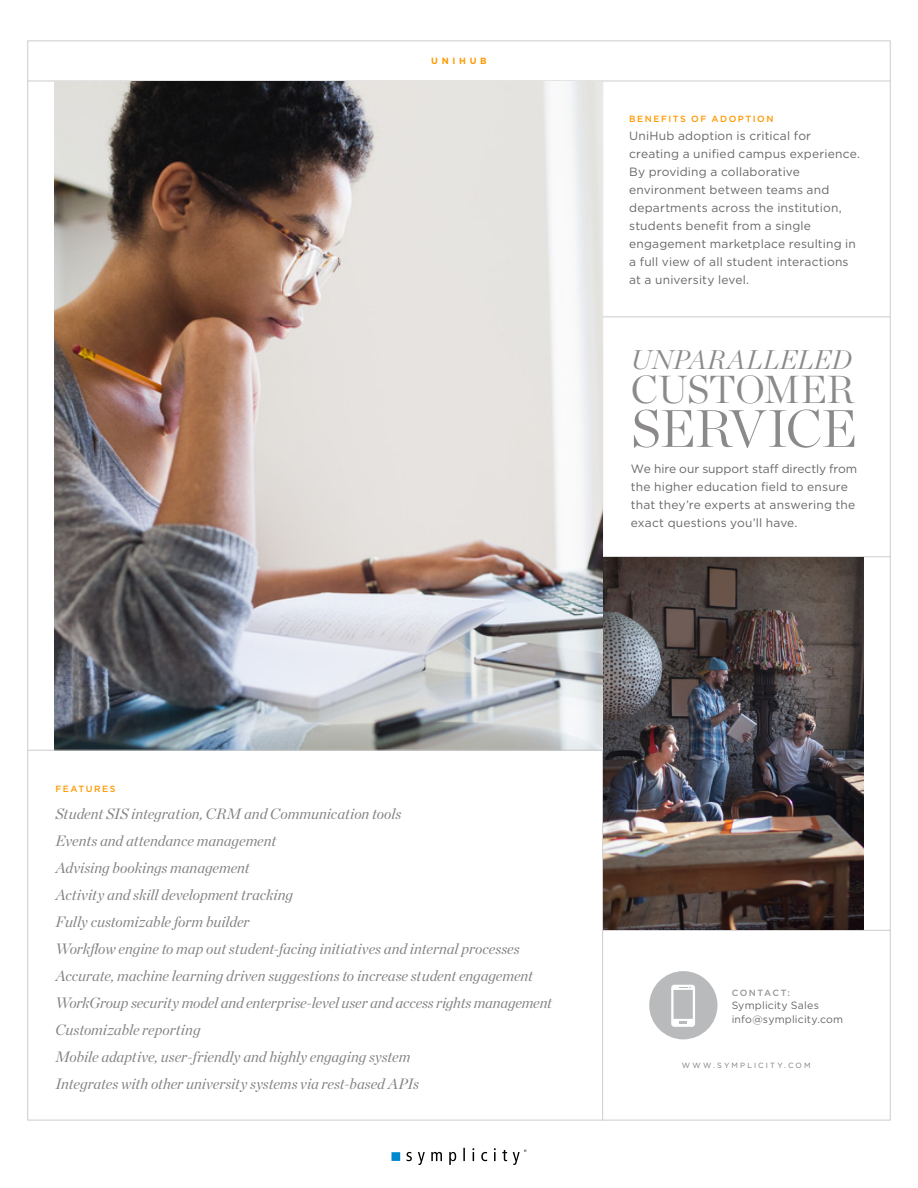
<style>
.page{position:relative;width:918px;height:1188px;background:#fff}
.page>*{position:absolute;margin:0;border:0;box-sizing:border-box;transform-origin:0 0}
.t1{font:300 52.5px "Chronicle Display";letter-spacing:-.01em;color:#8b8989}
.t2{font:300 39px "Chronicle Display";letter-spacing:-.01em;color:#8b8989}
.t3{font:italic 300 27px "Chronicle Display";color:#8b8989}
.Body_Copy_w_Indent{font:italic 15px "Chronicle Display";letter-spacing:-.005em;color:#838281}
.Body_Copy_w_Indent-2{font:12px/18px "Gotham";letter-spacing:.015em;color:#666767}
.Body_Copy_Left_Align{font:12px/18px "Gotham";letter-spacing:.01em;color:#666767}
.t4{font:10.5px/13.5px "Gotham";letter-spacing:.015em;color:#666767}
.Body_Copy_w_Indent-3{font:500 9px "Gotham";letter-spacing:.175em;color:#f90}
.t5{font:500 9px "Gotham";letter-spacing:.155em;color:#989899}
.Product_Name_Header{font:700 9px "Gotham";letter-spacing:.41em;color:#f90}
.t6{font:7.5px "Gotham";letter-spacing:.285em;color:#7c7b7a}
</style>
<div class="page">
<hr style="left:28px;top:81px;width:862px;height:1px;background:#ccc">
<svg style="left:391px;top:1152px;width:9px;height:9px"></svg>
<svg style="left:407px;top:1148px;width:119px;height:17px"></svg>
<svg style="left:649px;top:971px;width:68px;height:68px"></svg>
<hr style="left:602px;top:81px;width:1px;height:1040px;background:#ccc">
<hr style="left:603px;top:930px;width:288px;height:1px;background:#ccc">
<hr style="left:443px;top:556px;width:448px;height:1px;background:#ccc">
<img style="left:54px;top:81px;width:548px;height:669px">
<hr style="left:603px;top:316px;width:287px;height:1px;background:#ccc">
<img style="left:603px;top:557px;width:261px;height:373px">
<hr style="left:28px;top:750px;width:575px;height:1px;background:#ccc">
<p class="Product_Name_Header" style="left:431px;top:55px;width:57px">UNIHUB</p>
<p class="Body_Copy_w_Indent-3" style="left:629px;top:112px;width:146px">BENEFITS OF ADOPTION</p>
<p class="Body_Copy_w_Indent-2" style="left:629px;top:126px;width:232px">UniHub adoption is critical for creating a unified campus experience.<br>By providing a collaborative environment between teams and departments across the institution, students benefit from a single engagement marketplace resulting in a full view of all student interactions at a university level.</p>
<p class="t3" style="left:631px;top:338px;width:222px">UNPARALLELED</p>
<p class="t2" style="left:631px;top:360px;width:224px">CUSTOMER</p>
<p class="t1" style="left:631px;top:388px;width:227px">SERVICE</p>
<p class="Body_Copy_Left_Align" style="left:631px;top:459px;width:228px">We hire our support staff directly from the higher education field to ensure that they’re experts at answering the exact questions you’ll have.</p>
<p class="Body_Copy_w_Indent-3" style="left:55px;top:783px;width:62px">FEATURES</p>
<p class="Body_Copy_w_Indent" style="left:55px;top:802px;width:347px">Student SIS integration, CRM and Communication tools</p>
<p class="Body_Copy_w_Indent" style="left:55px;top:829px;width:222px">Events and attendance management</p>
<p class="Body_Copy_w_Indent" style="left:55px;top:856px;width:196px">Advising bookings management</p>
<p class="Body_Copy_w_Indent" style="left:55px;top:883px;width:239px">Activity and skill development tracking</p>
<p class="Body_Copy_w_Indent" style="left:55px;top:910px;width:196px">Fully customizable form builder</p>
<p class="Body_Copy_w_Indent" style="left:55px;top:937px;width:466px">Workflow engine to map out student-facing initiatives and internal processes</p>
<p class="Body_Copy_w_Indent" style="left:55px;top:964px;width:479px">Accurate, machine learning driven suggestions to increase student engagement</p>
<p class="Body_Copy_w_Indent" style="left:55px;top:991px;width:498px">WorkGroup security model and enterprise-level user and access rights management</p>
<p class="Body_Copy_w_Indent" style="left:55px;top:1018px;width:147px">Customizable reporting</p>
<p class="Body_Copy_w_Indent" style="left:55px;top:1045px;width:357px">Mobile adaptive, user-friendly and highly engaging system</p>
<p class="Body_Copy_w_Indent" style="left:55px;top:1072px;width:365px">Integrates with other university systems via rest-based APIs</p>
<p class="t5" style="left:732px;top:987px;width:60px">CONTACT:</p>
<p class="t4" style="left:732px;top:999px;width:113px">Symplicity Sales info@symplicity.com</p>
<p class="t6" style="left:682px;top:1061px;width:130px">WWW.SYMPLICITY.COM</p>
</div>
